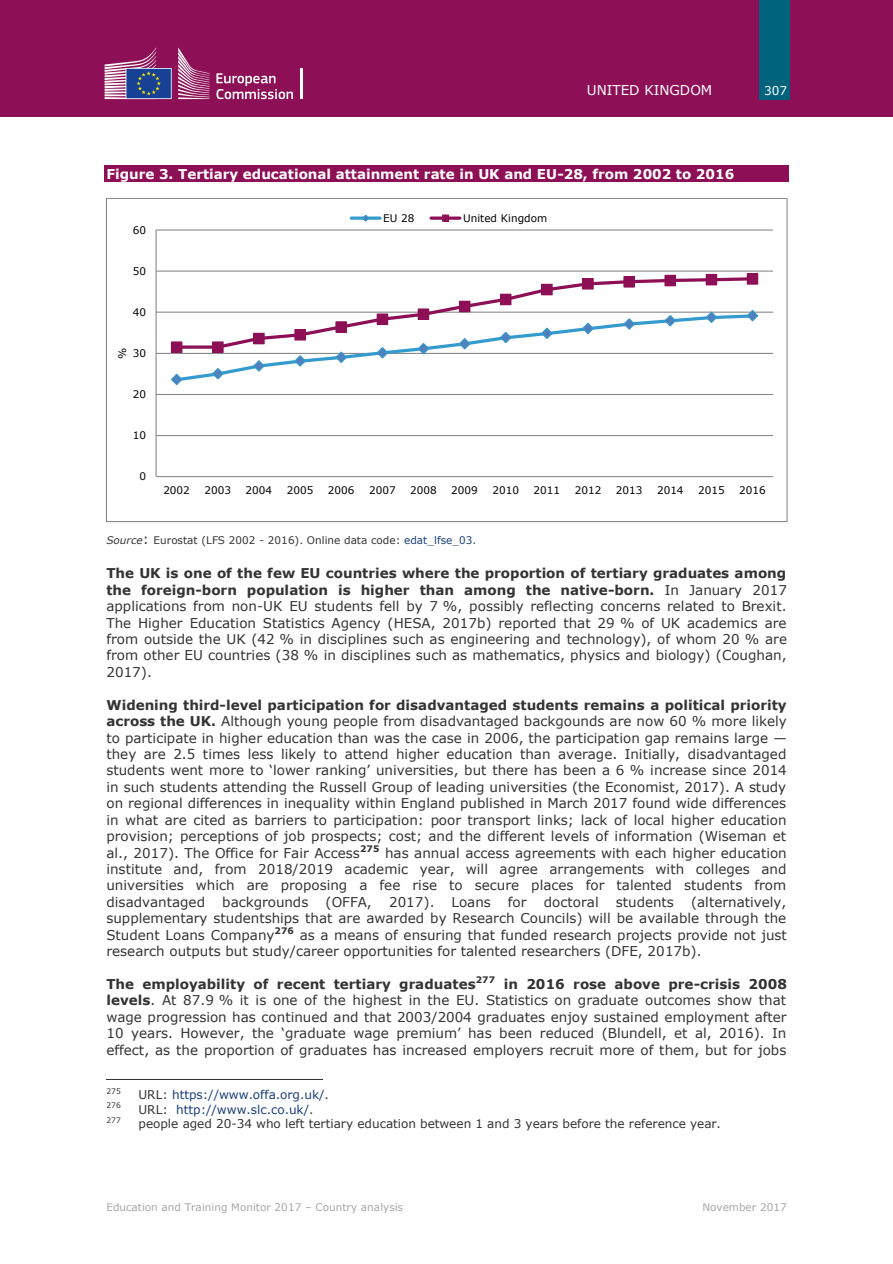
<style>
.page{position:relative;width:893px;height:1264px;background:#fff}
.page>*{position:absolute;margin:0;border:0;box-sizing:border-box;transform-origin:0 0}
.t1{font:13.5px/16.4px "Verdana";color:#333;text-align:justify}
.t2{font:700 13.5px "Verdana";color:#fff}
.t3{font:13.5px "Verdana";color:#fff}
.t4{font:12px "Verdana";color:#333}
.t5{font:12px "Verdana";color:#1a3f7c}
.t6{font:12px "Verdana";color:#fff}
.t7{font:10.5px "Verdana";color:#000}
.t8{font:10.5px "Verdana";color:#a6a6a6}
.t9{font:10.5px "Verdana";color:#333}
.t10{font:7.5px "Verdana";letter-spacing:.005em;color:#333}
.s1{font-style:italic}
.s2{font-size:13.5px}
.s3{color:#1a3f7c}
.s4{font-weight:700}
.s5{color:#333}
</style>
<div class="page">
<div style="left:0;top:0;width:893px;height:116px;background:#8d0f56"></div>
<div style="left:760px;top:0;width:30px;height:99px;background:#00637e"></div>
<svg style="left:216px;top:73px;width:77px;height:26px"></svg>
<hr style="left:300px;top:68px;width:2px;height:31px;background:#fff">
<svg style="left:178px;top:47px;width:32px;height:52px"></svg>
<svg style="left:105px;top:47px;width:67px;height:52px"></svg>
<div style="left:104px;top:165px;width:685px;height:17px;background:#8d0f56"></div>
<hr style="left:106px;top:1079px;width:216px;height:1px;background:#333">
<hr style="left:156px;top:435px;width:617px;height:1px;background:#868686">
<hr style="left:156px;top:394px;width:617px;height:1px;background:#868686">
<hr style="left:156px;top:353px;width:617px;height:1px;background:#868686">
<hr style="left:156px;top:311px;width:617px;height:1px;background:#868686">
<hr style="left:156px;top:270px;width:617px;height:1px;background:#868686">
<hr style="left:156px;top:229px;width:617px;height:1px;background:#868686">
<hr style="left:156px;top:230px;width:1px;height:246px;background:#868686">
<hr style="left:156px;top:476px;width:617px;height:1px;background:#868686">
<svg style="left:170px;top:275px;width:589px;height:111px"></svg>
<div style="left:171px;top:342px;width:11px;height:10px;background:#8d0f56"></div>
<div style="left:171px;top:341px;width:11px;height:12px;border:1px solid #8d0f56"></div>
<div style="left:213px;top:342px;width:10px;height:10px;background:#8d0f56"></div>
<div style="left:212px;top:341px;width:12px;height:12px;border:1px solid #8d0f56"></div>
<div style="left:254px;top:333px;width:10px;height:11px;background:#8d0f56"></div>
<div style="left:253px;top:333px;width:12px;height:11px;border:1px solid #8d0f56"></div>
<div style="left:295px;top:329px;width:10px;height:11px;background:#8d0f56"></div>
<div style="left:294px;top:329px;width:12px;height:11px;border:1px solid #8d0f56"></div>
<div style="left:336px;top:322px;width:10px;height:10px;background:#8d0f56"></div>
<div style="left:335px;top:321px;width:12px;height:12px;border:1px solid #8d0f56"></div>
<div style="left:377px;top:314px;width:11px;height:10px;background:#8d0f56"></div>
<div style="left:377px;top:313px;width:11px;height:12px;border:1px solid #8d0f56"></div>
<div style="left:418px;top:309px;width:11px;height:10px;background:#8d0f56"></div>
<div style="left:418px;top:308px;width:11px;height:12px;border:1px solid #8d0f56"></div>
<div style="left:459px;top:301px;width:11px;height:10px;background:#8d0f56"></div>
<div style="left:459px;top:301px;width:11px;height:11px;border:1px solid #8d0f56"></div>
<div style="left:500px;top:294px;width:11px;height:10px;background:#8d0f56"></div>
<div style="left:500px;top:293px;width:11px;height:12px;border:1px solid #8d0f56"></div>
<div style="left:542px;top:284px;width:10px;height:11px;background:#8d0f56"></div>
<div style="left:541px;top:284px;width:12px;height:11px;border:1px solid #8d0f56"></div>
<div style="left:583px;top:278px;width:10px;height:11px;background:#8d0f56"></div>
<div style="left:582px;top:278px;width:12px;height:11px;border:1px solid #8d0f56"></div>
<div style="left:624px;top:276px;width:10px;height:11px;background:#8d0f56"></div>
<div style="left:623px;top:276px;width:12px;height:11px;border:1px solid #8d0f56"></div>
<div style="left:665px;top:275px;width:10px;height:11px;background:#8d0f56"></div>
<div style="left:664px;top:275px;width:12px;height:11px;border:1px solid #8d0f56"></div>
<div style="left:706px;top:274px;width:11px;height:11px;background:#8d0f56"></div>
<div style="left:747px;top:274px;width:11px;height:10px;background:#8d0f56"></div>
<div style="left:747px;top:273px;width:11px;height:11px;border:1px solid #8d0f56"></div>
<svg style="left:351px;top:216px;width:29px;height:4px"></svg>
<svg style="left:361px;top:214px;width:9px;height:8px"></svg>
<svg style="left:431px;top:216px;width:29px;height:4px"></svg>
<svg style="left:444px;top:216px;width:3px;height:4px"></svg>
<div style="left:442px;top:214px;width:7px;height:8px;border:1px solid #8d0f56"></div>
<p class="t3" style="left:587px;top:81px;width:127px">UNITED KINGDOM</p>
<p class="t6" style="left:764px;top:82px;width:24px">307</p>
<p class="t2" style="left:106px;top:165px;width:629px">Figure 3. Tertiary educational attainment rate in UK and EU-28, from 2002 to 2016</p>
<p class="t7" style="left:133px;top:223px;width:15px">60</p>
<p class="t7" style="left:133px;top:264px;width:15px">50</p>
<p class="t7" style="left:133px;top:305px;width:15px">40</p>
<p class="t7" style="left:116px;top:359px;width:13px;rotate:-90deg">%</p>
<p class="t7" style="left:133px;top:346px;width:15px">30</p>
<p class="t7" style="left:133px;top:387px;width:15px">20</p>
<p class="t7" style="left:133px;top:428px;width:15px">10</p>
<p class="t7" style="left:140px;top:469px;width:8px">0</p>
<p class="t7" style="left:383px;top:211px;width:33px">EU 28</p>
<p class="t7" style="left:463px;top:211px;width:86px">United Kingdom</p>
<p class="t7" style="left:163px;top:483px;width:28px">2002</p>
<p class="t7" style="left:204px;top:483px;width:28px">2003</p>
<p class="t7" style="left:246px;top:483px;width:28px">2004</p>
<p class="t7" style="left:287px;top:483px;width:28px">2005</p>
<p class="t7" style="left:328px;top:483px;width:28px">2006</p>
<p class="t7" style="left:369px;top:483px;width:28px">2007</p>
<p class="t7" style="left:410px;top:483px;width:28px">2008</p>
<p class="t7" style="left:451px;top:483px;width:28px">2009</p>
<p class="t7" style="left:492px;top:483px;width:28px">2010</p>
<p class="t7" style="left:534px;top:483px;width:28px">2011</p>
<p class="t7" style="left:575px;top:483px;width:28px">2012</p>
<p class="t7" style="left:616px;top:483px;width:28px">2013</p>
<p class="t7" style="left:657px;top:483px;width:28px">2014</p>
<p class="t7" style="left:698px;top:483px;width:28px">2015</p>
<p class="t7" style="left:739px;top:483px;width:28px">2016</p>
<p class="t9" style="left:106px;top:533px;width:371px"><span class="s1">Source</span><span class="s2">:</span> Eurostat (LFS 2002 - 2016). Online data code: <span class="s3">edat_lfse_03.</span></p>
<p class="t1" style="left:106px;top:564px;width:682px"><span class="s4">The UK is one of the few EU countries where the proportion of tertiary graduates among the foreign-born population is higher than among the native-born.</span> In January 2017 applications from non-UK EU students fell by 7 %, possibly reflecting concerns related to Brexit.<br>The Higher Education Statistics Agency (HESA, 2017b) reported that 29 % of UK academics are from outside the UK (42 % in disciplines such as engineering and technology), of whom 20 % are from other EU countries (38 % in disciplines such as mathematics, physics and biology) (Coughan, 2017).</p>
<p class="t1" style="left:106px;top:696px;width:682px"><span class="s4">Widening third-level participation for disadvantaged students remains a political priority across the UK.</span> Although young people from disadvantaged backgounds are now 60 % more likely to participate in higher education than was the case in 2006, the participation gap remains large — they are 2.5 times less likely to attend higher education than average. Initially, disadvantaged students went more to ‘lower ranking’ universities, but there has been a 6 % increase since 2014 in such students attending the Russell Group of leading universities (the Economist, 2017). A study on regional differences in inequality within England published in March 2017 found wide differences in what are cited as barriers to participation: poor transport links; lack of local higher education provision; perceptions of job prospects; cost; and the different levels of information (Wiseman et al., 2017). The Office for Fair Access<sup>275</sup> has annual access agreements with each higher education institute and, from 2018/2019 academic year, will agree arrangements with colleges and universities which are proposing a fee rise to secure places for talented students from disadvantaged</p>
<p class="t1" style="left:222px;top:893px;width:88px">backgrounds</p>
<p class="t1" style="left:326px;top:893px;width:48px">(OFFA,</p>
<p class="t1" style="left:389px;top:893px;width:47px">2017).</p>
<p class="t1" style="left:452px;top:893px;width:41px">Loans</p>
<p class="t1" style="left:508px;top:893px;width:20px">for</p>
<p class="t1" style="left:544px;top:893px;width:56px">doctoral</p>
<p class="t1" style="left:616px;top:893px;width:60px">students</p>
<p class="t1" style="left:106px;top:893px;width:682px;text-indent:585px">(alternatively, supplementary studentships that are awarded by Research Councils) will be available through the Student Loans Company<sup>276</sup> as a means of ensuring that funded research projects provide not just research outputs but study/career opportunities for talented researchers (DFE, 2017b).</p>
<p class="t1" style="left:106px;top:975px;width:682px"><span class="s4">The employability of recent tertiary graduates</span><sup>277</sup> <span class="s4">in 2016 rose above pre-crisis 2008 levels</span>. At 87.9 % it is one of the highest in the EU. Statistics on graduate outcomes show that wage progression has continued and that 2003/2004 graduates enjoy sustained employment after 10 years. However, the ‘graduate wage premium’ has been reduced (Blundell, et al, 2016). In effect, as the proportion of graduates has increased employers recruit more of them, but for jobs</p>
<p class="t10" style="left:106px;top:1085px;width:16px">275</p>
<p class="t5" style="left:138px;top:1086px;width:192px"><span class="s5">URL:</span> https://www.offa.org.uk/<span class="s5">.</span></p>
<p class="t10" style="left:106px;top:1100px;width:16px">276</p>
<p class="t5" style="left:138px;top:1101px;width:177px"><span class="s5">URL:</span> http://www.slc.co.uk/<span class="s5">.</span></p>
<p class="t10" style="left:106px;top:1115px;width:16px">277</p>
<p class="t4" style="left:138px;top:1115px;width:584px">people aged 20-34 who left tertiary education between 1 and 3 years before the reference year.</p>
<p class="t8" style="left:106px;top:1200px;width:298px">Education and Training Monitor 2017 – Country analysis</p>
<p class="t8" style="left:702px;top:1200px;width:86px">November 2017</p>
</div>
